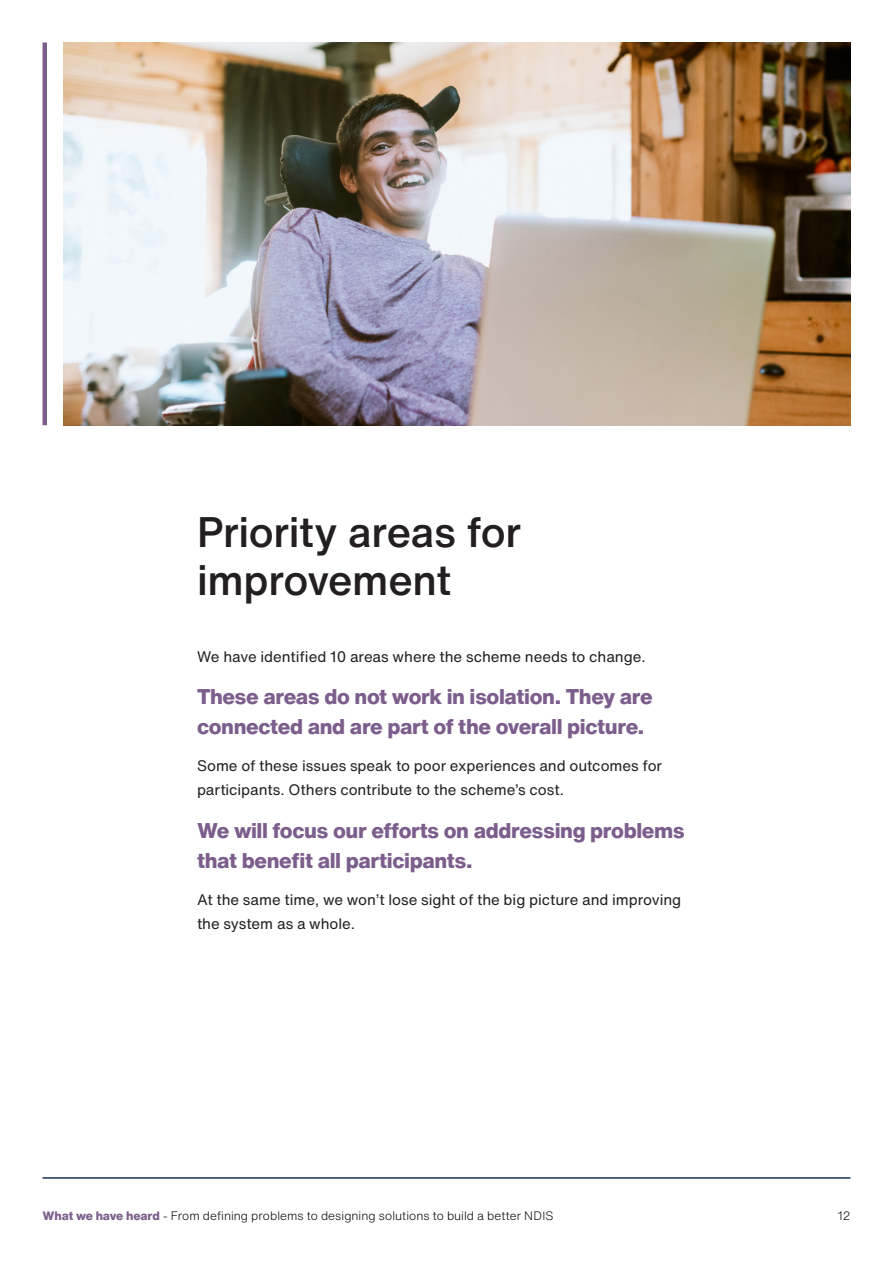
<style>
.page{position:relative;width:893px;height:1263px;background:#fff}
.page>*{position:absolute;margin:0;border:0;box-sizing:border-box;transform-origin:0 0}
.p_H2{font:500 42px/48px "Helvetica Now Text";letter-spacing:-.01em;color:#231f20}
.p_body_emphasis{font:800 21px/30px "Helvetica Now Text";letter-spacing:-.02em;color:#7c5e8c}
.p_body{font:15px/24px "Helvetica Now Text";letter-spacing:-.005em;color:#231f20}
.t1{font:300 12px "Helvetica Now Text";letter-spacing:.005em;color:#000}
.s1{font-weight:800;color:#7c5e8c}
</style>
<div class="page">
<hr style="left:43px;top:1177px;width:807px;height:2px;background:#153157">
<img style="left:64px;top:43px;width:786px;height:382px">
<hr style="left:43px;top:43px;width:4px;height:382px;background:#7c5e8c">
<h2 class="p_H2" style="left:197px;top:507px;width:326px">Priority areas for improvement</h2>
<p class="p_body" style="left:197px;top:644px;width:447px">We have identified 10 areas where the scheme needs to change.</p>
<p class="p_body_emphasis" style="left:197px;top:681px;width:457px">These areas do not work in isolation. They are connected and are part of the overall picture.</p>
<p class="p_body" style="left:197px;top:753px;width:467px">Some of these issues speak to poor experiences and outcomes for participants. Others contribute to the scheme’s cost.</p>
<p class="p_body_emphasis" style="left:197px;top:815px;width:489px">We will focus our efforts on addressing problems that benefit all participants.</p>
<p class="p_body" style="left:197px;top:887px;width:486px">At the same time, we won’t lose sight of the big picture and improving the system as a whole.</p>
<p class="t1" style="left:43px;top:1207px;width:513px"><span class="s1">What we have heard</span> - From defining problems to designing solutions to build a better NDIS</p>
<p class="t1" style="left:838px;top:1207px;width:14px">12</p>
</div>
